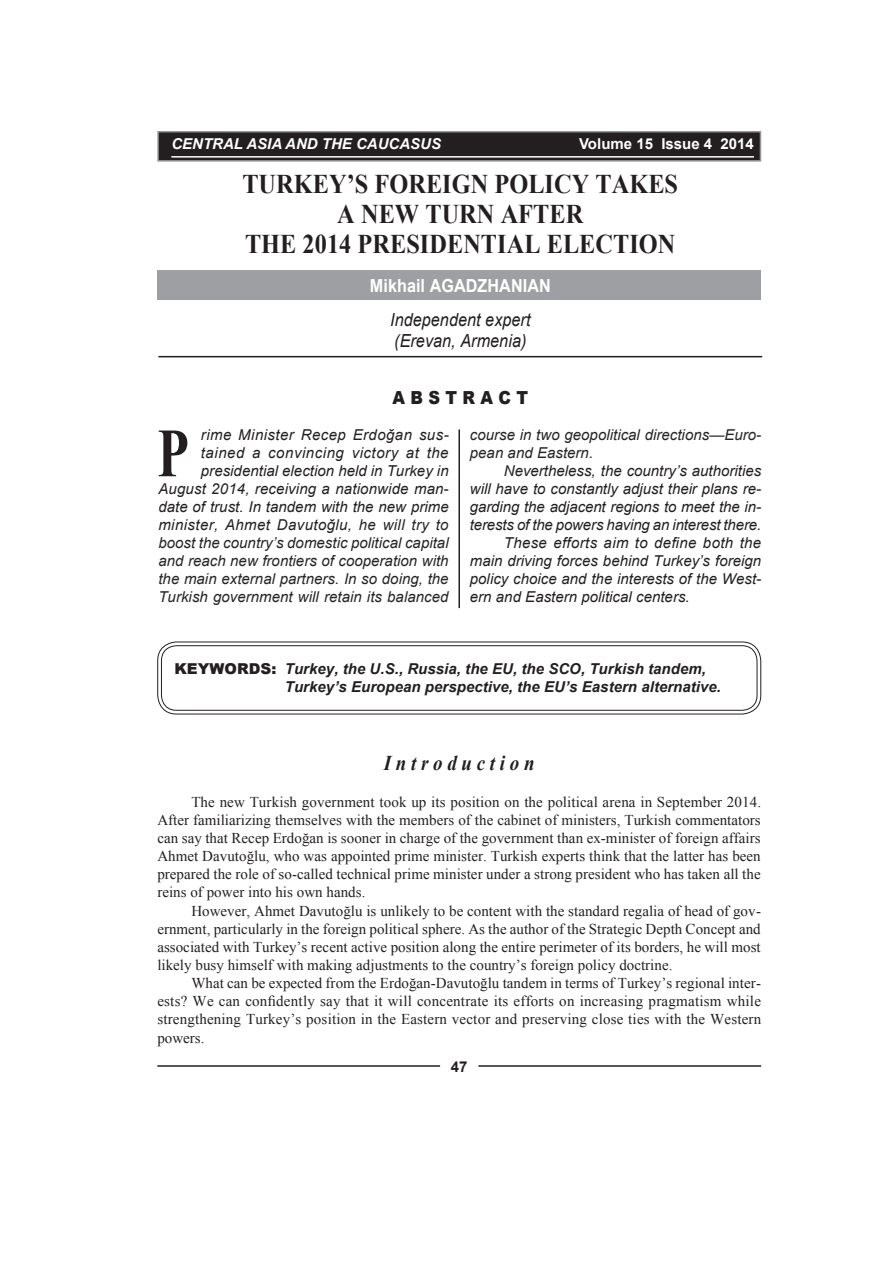
<style>
.page{position:relative;width:893px;height:1263px;background:#fff}
.page>*{position:absolute;margin:0;border:0;box-sizing:border-box;transform-origin:0 0}
.буквица{font:700 69px "Times New Roman";color:#231f20;scale:.75 1}
.заголовок{font:700 27px/30px "Times New Roman";color:#231f20;text-align:center;scale:.9 1}
.заголовок_2{font:italic 700 21px "Times New Roman";letter-spacing:.25em;color:#231f20;scale:.9 1}
.автор_1{font:italic 18px/21px "Arial";letter-spacing:.005em;color:#231f20;scale:.9 1}
.автор{font:700 18px "Arial";letter-spacing:.005em;color:#fff;scale:.9 1}
.заголовок_-_резюме{font:900 18px "Arial";letter-spacing:.335em;color:#231f20;scale:.9 1}
.t1{font:15px/18.1px "Times New Roman";color:#231f20;text-align:justify}
.резюме{font:italic 15px/18px "Arial";letter-spacing:.005em;color:#231f20;text-align:justify}
.ключ_-_слова{font:italic 700 15px/18px "Arial";letter-spacing:.005em;color:#231f20}
.резюме-2{font:italic 15px/18px "Arial";letter-spacing:.005em;color:#252525}
.t2{font:italic 700 15px "Arial";color:#fff}
.t3{font:700 15px "Arial";color:#fff}
.t4{font:700 15px "Arial";color:#231f20}
.s1{color:#252525}
.s2{font-weight:900;font-style:normal}
</style>
<div class="page">
<hr style="left:157px;top:1065px;width:283px;height:2px;background:#231f20">
<hr style="left:478px;top:1065px;width:283px;height:2px;background:#231f20">
<div style="left:158px;top:132px;width:602px;height:29px;background:#231f20"></div>
<div style="left:157px;top:131px;width:604px;height:31px;border:2px solid #939598"></div>
<hr style="left:171px;top:156px;width:583px;height:2px;background:#fff">
<div style="left:157px;top:271px;width:604px;height:29px;background:#9d9fa2"></div>
<div style="left:157px;top:642px;width:604px;height:72px;border:4px solid #fff;border-radius:17px"></div>
<div style="left:157px;top:642px;width:604px;height:72px;border:1px solid #231f20;border-radius:19px"></div>
<div style="left:161px;top:645px;width:596px;height:66px;border:1px solid #231f20;border-radius:15px"></div>
<hr style="left:158px;top:356px;width:604px;height:1px;background:#231f20">
<hr style="left:458px;top:429px;width:2px;height:179px;background:#231f20">
<p class="t2" style="left:171px;top:134px;width:271px">CENTRAL ASIA AND THE CAUCASUS</p>
<p class="t3" style="left:579px;top:134px;width:176px">Volume 15 Issue 4 2014</p>
<p class="заголовок" style="left:242px;top:168px;width:486px">TURKEY’S FOREIGN POLICY TAKES<br>A NEW TURN AFTER<br>THE 2014 PRESIDENTIAL ELECTION</p>
<p class="автор" style="left:370px;top:273px;width:202px">Mikhail AGADZHANIAN</p>
<p class="автор_1" style="left:390px;top:309px;width:158px">Independent expert (Erevan, Armenia)</p>
<p class="заголовок_-_резюме" style="left:392px;top:384px;width:153px">ABSTRACT</p>
<p class="резюме" style="left:158px;top:426px;width:292px;text-align:right">rime Minister Recep Erdoğan sus&shy;tained a convincing victory at the presidential election held in Turkey in August 2014, receiving a nationwide man&shy;date of trust. In tandem with the new prime minister, Ahmet Davutoğlu<span class="s1">, he will try to boost the country’s domestic political capital and reach new frontiers of cooperation with the main external partners. In so doing, the Turkish government will retain its balanced</span></p>
<p class="резюме-2" style="left:470px;top:426px;width:293px">course in two geopolitical directions—Euro&shy;pean and Eastern.</p>
<p class="буквица" style="left:157px;top:405px;width:44px">P</p>
<p class="резюме" style="left:470px;top:462px;width:293px;text-indent:34px">Nevertheless, the country’s authorities will have to constantly adjust their plans re&shy;garding the adjacent regions to meet the in&shy;terests of the powers having an interest there.</p>
<p class="резюме" style="left:470px;top:534px;width:293px;text-indent:34px">These efforts aim to define both the main driving forces behind Turkey’s foreign policy choice and the interests of the West&shy;ern and Eastern political centers.</p>
<p class="ключ_-_слова" style="left:285px;top:660px;width:438px;text-indent:-111px"><span class="s2">KEYWORDS:</span> Turkey, the U.S., Russia, the EU, the SCO, Turkish tandem,<br>Turkey’s European perspective, the EU’s Eastern alternative.</p>
<p class="заголовок_2" style="left:384px;top:749px;width:169px">Introduction</p>
<p class="t1" style="left:157px;top:792px;width:605px;text-indent:34px">The new Turkish government took up its position on the political arena in September 2014.<br>After familiarizing themselves with the members of the cabinet of ministers, Turkish commentators can say that Recep Erdoğan is sooner in charge of the government than ex-minister of foreign affairs Ahmet Davutoğlu, who was appointed prime minister. Turkish experts think that the latter has been prepared the role of so-called technical prime minister under a strong president who has taken all the reins of power into his own hands.</p>
<p class="t1" style="left:157px;top:901px;width:605px;text-indent:34px">However, Ahmet Davutoğlu is unlikely to be content with the standard regalia of head of gov&shy;ernment, particularly in the foreign political sphere. As the author of the Strategic Depth Concept and associated with Turkey’s recent active position along the entire perimeter of its borders, he will most likely busy himself with making adjustments to the country’s foreign policy doctrine.</p>
<p class="t1" style="left:157px;top:974px;width:605px;text-indent:34px">What can be expected from the Erdoğan-Davutoğlu tandem in terms of Turkey’s regional inter&shy;ests? We can confidently say that it will concentrate its efforts on increasing pragmatism while strengthening Turkey’s position in the Eastern vector and preserving close ties with the Western powers.</p>
<p class="t4" style="left:451px;top:1057px;width:18px">47</p>
</div>
